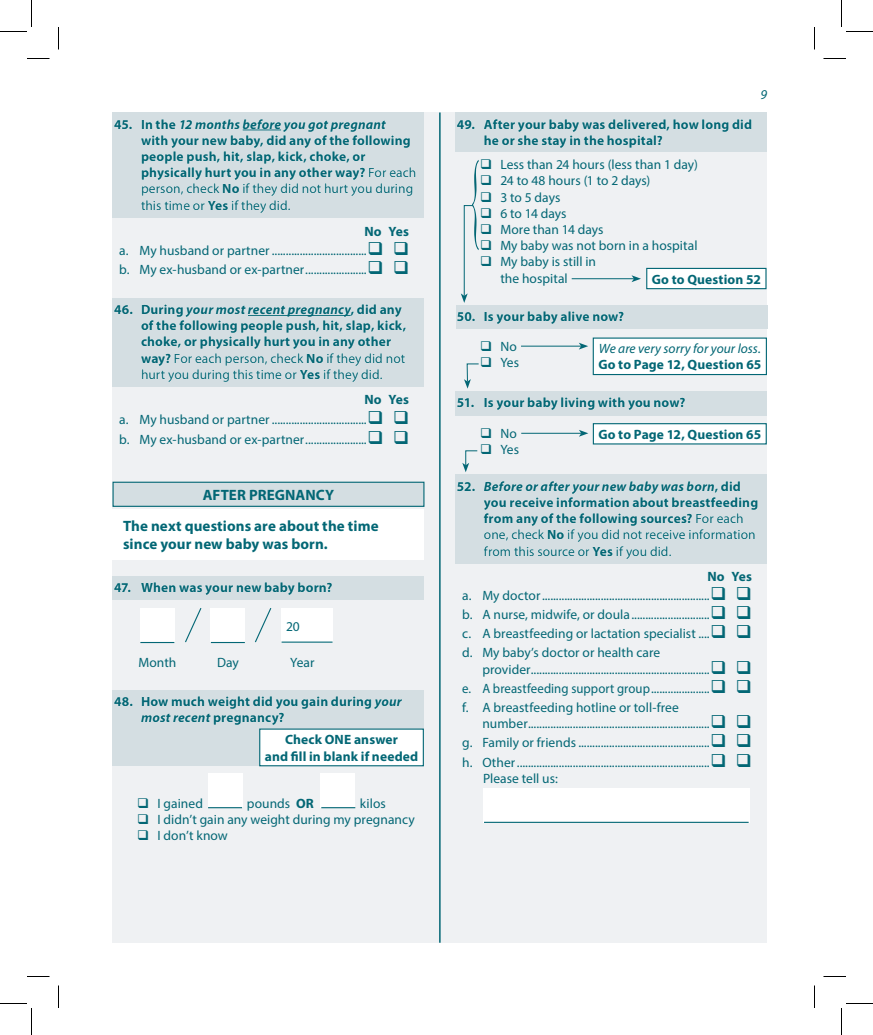
<style>
.page{position:relative;width:873px;height:1035px;background:#fff}
.page>*{position:absolute;margin:0;border:0;box-sizing:border-box;transform-origin:0 0}
.t1{font:700 15px/18px "Myriad Pro";letter-spacing:.005em;color:#036775}
.Check_box_list{font:13.5px/16.2px "Myriad Pro";letter-spacing:.005em;color:#036775}
.Logic_Text{font:700 13.5px/16.2px "Myriad Pro";letter-spacing:.01em;color:#036775}
.Check_box_list-2{font:13.5px "Myriad Pro";letter-spacing:.005em;color:#036775;scale:.95 1}
.Logic_Text-2{font:italic 13.5px "Myriad Pro";color:#036775}
.s1{font-style:italic}
.s2{font-weight:400}
.s3{font-weight:700}
</style>
<div class="page">
<div style="left:112px;top:112px;width:655px;height:831px;background:#eff1f3"></div>
<hr style="left:439px;top:112px;width:2px;height:831px;background:#036775">
<div style="left:112px;top:112px;width:312px;height:106px;background:#d4dee2"></div>
<div style="left:112px;top:298px;width:312px;height:89px;background:#d4dee2"></div>
<div style="left:113px;top:482px;width:311px;height:24px;background:#d4dee2"></div>
<div style="left:112px;top:482px;width:312px;height:25px;border:1px solid #036775"></div>
<div style="left:112px;top:509px;width:312px;height:51px;background:#fff"></div>
<div style="left:112px;top:576px;width:312px;height:24px;background:#d4dee2"></div>
<div style="left:140px;top:609px;width:34px;height:34px;background:#fff"></div>
<hr style="left:140px;top:642px;width:34px;height:1px;background:#036775">
<div style="left:211px;top:609px;width:34px;height:34px;background:#fff"></div>
<hr style="left:211px;top:642px;width:34px;height:1px;background:#036775">
<div style="left:282px;top:608px;width:51px;height:35px;background:#fff"></div>
<hr style="left:282px;top:642px;width:51px;height:1px;background:#036775">
<svg style="left:185px;top:608px;width:17px;height:35px"></svg>
<svg style="left:255px;top:608px;width:17px;height:35px"></svg>
<div style="left:112px;top:690px;width:312px;height:76px;background:#d4dee2"></div>
<div style="left:208px;top:774px;width:34px;height:34px;background:#fff"></div>
<hr style="left:208px;top:807px;width:34px;height:1px;background:#036775">
<div style="left:321px;top:774px;width:34px;height:34px;background:#fff"></div>
<hr style="left:321px;top:807px;width:34px;height:1px;background:#036775">
<div style="left:260px;top:729px;width:163px;height:37px;background:#fff"></div>
<div style="left:259px;top:729px;width:165px;height:37px;border:1px solid #036775"></div>
<div style="left:455px;top:112px;width:312px;height:40px;background:#d4dee2"></div>
<div style="left:647px;top:268px;width:119px;height:21px;background:#fff"></div>
<div style="left:646px;top:268px;width:121px;height:21px;border:1px solid #036775"></div>
<hr style="left:572px;top:278px;width:62px;height:1px;background:#036775">
<svg style="left:632px;top:275px;width:9px;height:7px"></svg>
<div style="left:456px;top:305px;width:311px;height:24px;background:#d4dee2"></div>
<hr style="left:521px;top:346px;width:60px;height:1px;background:#036775">
<svg style="left:579px;top:343px;width:9px;height:7px"></svg>
<div style="left:593px;top:338px;width:173px;height:37px;background:#fff"></div>
<div style="left:593px;top:338px;width:174px;height:37px;border:1px solid #036775"></div>
<div style="left:455px;top:391px;width:312px;height:24px;background:#d4dee2"></div>
<div style="left:593px;top:424px;width:173px;height:20px;background:#fff"></div>
<div style="left:593px;top:423px;width:174px;height:22px;border:1px solid #036775"></div>
<hr style="left:521px;top:433px;width:60px;height:1px;background:#036775">
<svg style="left:579px;top:430px;width:9px;height:7px"></svg>
<div style="left:455px;top:475px;width:312px;height:89px;background:#d4dee2"></div>
<div style="left:483px;top:788px;width:267px;height:35px;background:#fff"></div>
<hr style="left:484px;top:822px;width:265px;height:1px;background:#036775">
<svg style="left:27px;top:58px;width:23px;height:1px"></svg>
<svg style="left:824px;top:58px;width:22px;height:1px"></svg>
<svg style="left:27px;top:976px;width:23px;height:1px"></svg>
<svg style="left:824px;top:976px;width:22px;height:1px"></svg>
<svg style="left:58px;top:27px;width:1px;height:23px"></svg>
<svg style="left:58px;top:986px;width:1px;height:22px"></svg>
<svg style="left:814px;top:27px;width:1px;height:23px"></svg>
<svg style="left:814px;top:986px;width:1px;height:22px"></svg>
<svg style="left:0;top:0;width:32px;height:32px"></svg>
<svg style="left:0;top:1003px;width:32px;height:32px"></svg>
<svg style="left:841px;top:0;width:32px;height:32px"></svg>
<svg style="left:841px;top:1003px;width:32px;height:32px"></svg>
<svg style="left:461px;top:160px;width:18px;height:143px"></svg>
<svg style="left:464px;top:363px;width:15px;height:26px"></svg>
<svg style="left:462px;top:450px;width:16px;height:22px"></svg>
<p class="Logic_Text" style="left:141px;top:116px;width:277px;text-indent:-27px">45. In the <span class="s1">12 months before you got pregnant </span>with your new baby, did any of the following people push, hit, slap, kick, choke, or physically hurt you in any other way? <span class="s2">For each person, check</span> No <span class="s2">if they did not hurt you during this time or</span> Yes <span class="s2">if they did.</span></p>
<p class="Logic_Text" style="left:365px;top:223px;width:46px">No Yes</p>
<p class="Check_box_list" style="left:119px;top:242px;width:291px">a. My husband or partner ..................................❑ ❑</p>
<p class="Check_box_list" style="left:119px;top:262px;width:291px">b. My ex-husband or ex-partner......................❑ ❑</p>
<p class="Logic_Text" style="left:141px;top:301px;width:267px;text-indent:-27px">46. During <span class="s1">your most recent pregnancy</span>, did any of the following people push, hit, slap, kick, choke, or physically hurt you in any other way? <span class="s2">For each person, check</span> No <span class="s2">if they did not hurt you during this time or</span> Yes <span class="s2">if they did.</span></p>
<p class="Logic_Text" style="left:364px;top:391px;width:46px">No Yes</p>
<p class="Check_box_list" style="left:119px;top:412px;width:291px">a. My husband or partner ..................................❑ ❑</p>
<p class="Check_box_list" style="left:119px;top:431px;width:291px">b. My ex-husband or ex-partner......................❑ ❑</p>
<p class="t1" style="left:203px;top:485px;width:133px">AFTER PREGNANCY</p>
<p class="t1" style="left:123px;top:516px;width:257px">The next questions are about the time since your new baby was born.</p>
<p class="Logic_Text" style="left:114px;top:579px;width:220px">47. When was your new baby born?</p>
<p class="Check_box_list" style="left:286px;top:618px;width:15px">20</p>
<p class="Check_box_list" style="left:138px;top:654px;width:39px">Month</p>
<p class="Check_box_list" style="left:217px;top:654px;width:23px">Day</p>
<p class="Check_box_list" style="left:290px;top:654px;width:26px">Year</p>
<p class="Logic_Text" style="left:141px;top:693px;width:262px;text-indent:-27px">48. How much weight did you gain during <span class="s1">your most recent</span> pregnancy?</p>
<p class="Logic_Text" style="left:265px;top:731px;width:155px;text-align:center">Check ONE answer<br>and fill in blank if needed</p>
<p class="Check_box_list" style="left:158px;top:795px;width:47px">I gained</p>
<p class="Check_box_list" style="left:247px;top:795px;width:68px">pounds <span class="s3">OR</span></p>
<p class="Check_box_list" style="left:360px;top:795px;width:27px">kilos</p>
<p class="Check_box_list" style="left:158px;top:811px;width:259px">I didn’t gain any weight during my pregnancy</p>
<p class="Check_box_list" style="left:158px;top:827px;width:72px">I don’t know</p>
<p class="Logic_Text-2" style="left:761px;top:86px;width:8px">9</p>
<p class="Logic_Text" style="left:484px;top:116px;width:270px;text-indent:-27px">49. After your baby was delivered, how long did he or she stay in the hospital?</p>
<p class="Check_box_list" style="left:500px;top:156px;width:199px">Less than 24 hours (less than 1 day)</p>
<p class="Check_box_list" style="left:500px;top:172px;width:152px">24 to 48 hours (1 to 2 days)</p>
<p class="Check_box_list" style="left:500px;top:189px;width:62px">3 to 5 days</p>
<p class="Check_box_list" style="left:500px;top:205px;width:68px">6 to 14 days</p>
<p class="Check_box_list" style="left:500px;top:221px;width:105px">More than 14 days</p>
<p class="Check_box_list" style="left:500px;top:237px;width:199px">My baby was not born in a hospital</p>
<p class="Check_box_list" style="left:500px;top:253px;width:97px">My baby is still in the hospital</p>
<p class="Logic_Text" style="left:652px;top:271px;width:111px">Go to Question 52</p>
<p class="Logic_Text" style="left:457px;top:308px;width:169px">50. Is your baby alive now?</p>
<p class="Check_box_list" style="left:500px;top:338px;width:18px">No</p>
<p class="Check_box_list" style="left:500px;top:354px;width:20px">Yes</p>
<p class="Logic_Text-2" style="left:599px;top:340px;width:164px">We are very sorry for your loss.</p>
<p class="Logic_Text" style="left:598px;top:356px;width:164px">Go to Page 12, Question 65</p>
<p class="Logic_Text" style="left:457px;top:394px;width:230px">51. Is your baby living with you now?</p>
<p class="Check_box_list" style="left:500px;top:425px;width:18px">No</p>
<p class="Check_box_list" style="left:500px;top:442px;width:20px">Yes</p>
<p class="Logic_Text" style="left:598px;top:426px;width:164px">Go to Page 12, Question 65</p>
<p class="Logic_Text" style="left:484px;top:478px;width:276px;text-indent:-27px">52. <span class="s1">Before or after your new baby was born</span>, did you receive information about breastfeeding from any of the following sources? <span class="s2">For each one, check</span> No <span class="s2">if you did not receive information from this source or</span> Yes <span class="s2">if you did.</span></p>
<p class="Logic_Text" style="left:707px;top:567px;width:46px">No Yes</p>
<p class="Check_box_list" style="left:462px;top:587px;width:291px">a. My doctor............................................................❑ ❑</p>
<p class="Check_box_list" style="left:462px;top:606px;width:291px">b. A nurse, midwife, or doula............................❑ ❑</p>
<p class="Check_box_list" style="left:462px;top:625px;width:291px">c. A breastfeeding or lactation specialist ....❑ ❑</p>
<p class="Check_box_list" style="left:482px;top:644px;width:271px;text-indent:-20px">d. My baby’s doctor or health care provider................................................................❑ ❑</p>
<p class="Check_box_list-2" style="left:462px;top:680px;width:307px">e. A breastfeeding support group.....................❑ ❑</p>
<p class="Check_box_list" style="left:482px;top:699px;width:271px;text-indent:-20px">f. A breastfeeding hotline or toll-free number.................................................................❑ ❑</p>
<p class="Check_box_list" style="left:462px;top:734px;width:291px">g. Family or friends ...............................................❑ ❑</p>
<p class="Check_box_list" style="left:462px;top:754px;width:291px">h. Other.....................................................................❑ ❑</p>
<p class="Check_box_list" style="left:483px;top:770px;width:76px">Please tell us:</p>
</div>
